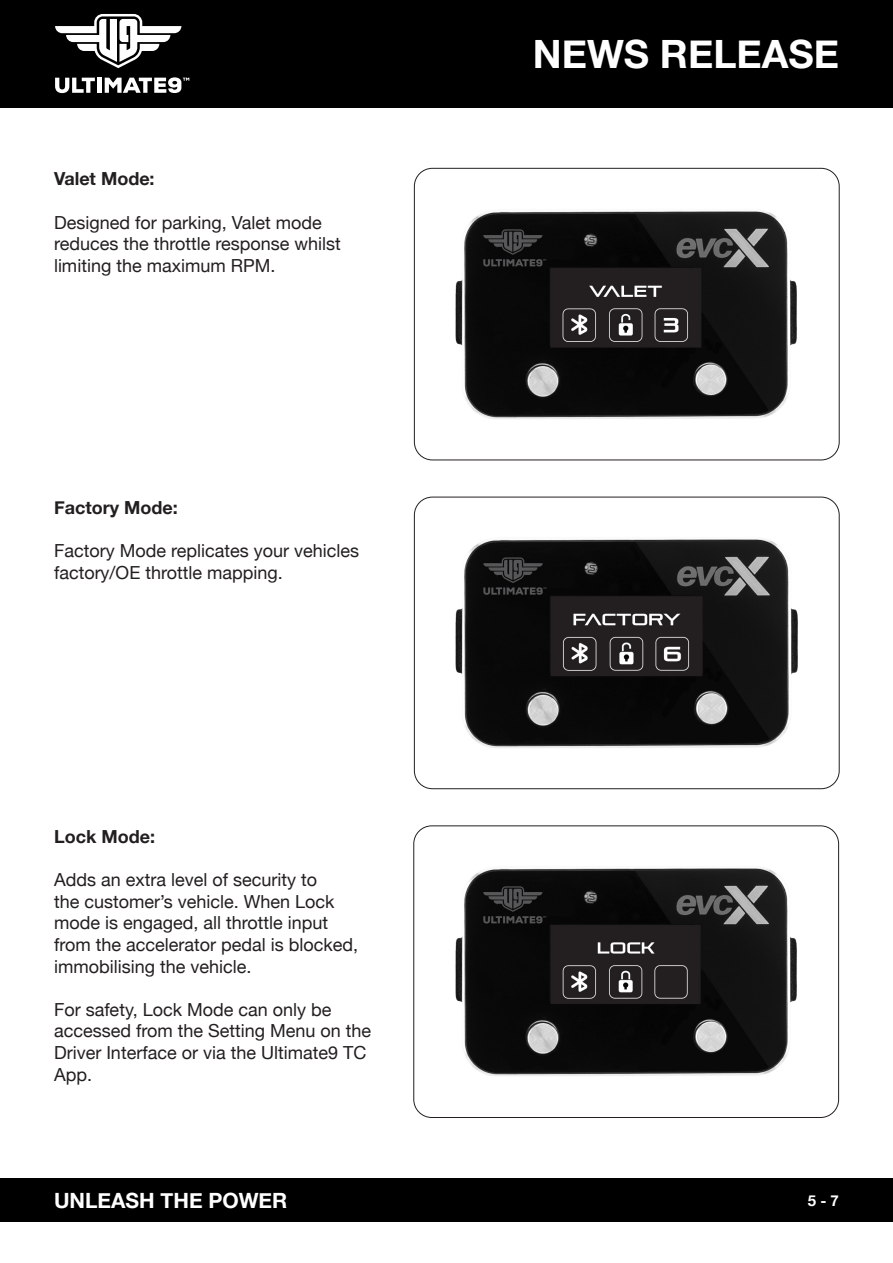
<style>
.page{position:relative;width:893px;height:1263px;background:#fff}
.page>*{position:absolute;margin:0;border:0;box-sizing:border-box;transform-origin:0 0}
.t1{font:700 39px "Helvetica Neue";color:#fff}
.t2{font:700 21px "Helvetica Neue";color:#fff}
.t3{font:18px/21.6px "Helvetica Neue";color:#231f20}
.t4{font:700 18px "Helvetica Neue";color:#231f20}
.t5{font:700 15px "Helvetica Neue";color:#fff}
</style>
<div class="page">
<div style="left:0;top:1179px;width:893px;height:43px;background:#000"></div>
<div style="left:0;top:1px;width:893px;height:106px;background:#000"></div>
<svg style="left:55px;top:14px;width:126px;height:54px"></svg>
<svg style="left:55px;top:78px;width:40px;height:15px"></svg>
<div style="left:97px;top:78px;width:5px;height:15px;background:#fff"></div>
<svg style="left:105px;top:77px;width:84px;height:16px"></svg>
<img style="left:455px;top:211px;width:342px;height:208px">
<div style="left:414px;top:168px;width:426px;height:292px;border:1px solid #231f20;border-radius:18px"></div>
<img style="left:455px;top:868px;width:342px;height:208px">
<div style="left:413px;top:825px;width:426px;height:293px;border:1px solid #231f20;border-radius:18px"></div>
<img style="left:455px;top:539px;width:343px;height:209px">
<div style="left:414px;top:497px;width:426px;height:292px;border:1px solid #231f20;border-radius:18px"></div>
<p class="t4" style="left:54px;top:165px;width:102px">Valet Mode:</p>
<p class="t3" style="left:54px;top:213px;width:288px">Designed for parking, Valet mode reduces the throttle response whilst limiting the maximum RPM.</p>
<p class="t4" style="left:54px;top:494px;width:125px">Factory Mode:</p>
<p class="t3" style="left:54px;top:541px;width:307px">Factory Mode replicates your vehicles</p>
<p class="t3" style="left:54px;top:563px;width:230px">factory/OE throttle mapping.</p>
<p class="t4" style="left:54px;top:822px;width:102px">Lock Mode:</p>
<p class="t3" style="left:54px;top:870px;width:306px">Adds an extra level of security to<br>the customer’s vehicle. When Lock mode is engaged, all throttle input from the accelerator pedal is blocked, immobilising the vehicle.</p>
<p class="t3" style="left:54px;top:1000px;width:319px">For safety, Lock Mode can only be accessed from the Setting Menu on the<br>Driver Interface or via the Ultimate9 TC<br>App.</p>
<p class="t2" style="left:54px;top:1184px;width:235px">UNLEASH THE POWER</p>
<h1 class="t1" style="left:533px;top:24px;width:308px">NEWS RELEASE</h1>
<p class="t5" style="left:808px;top:1189px;width:33px">5 - 7</p>
</div>
